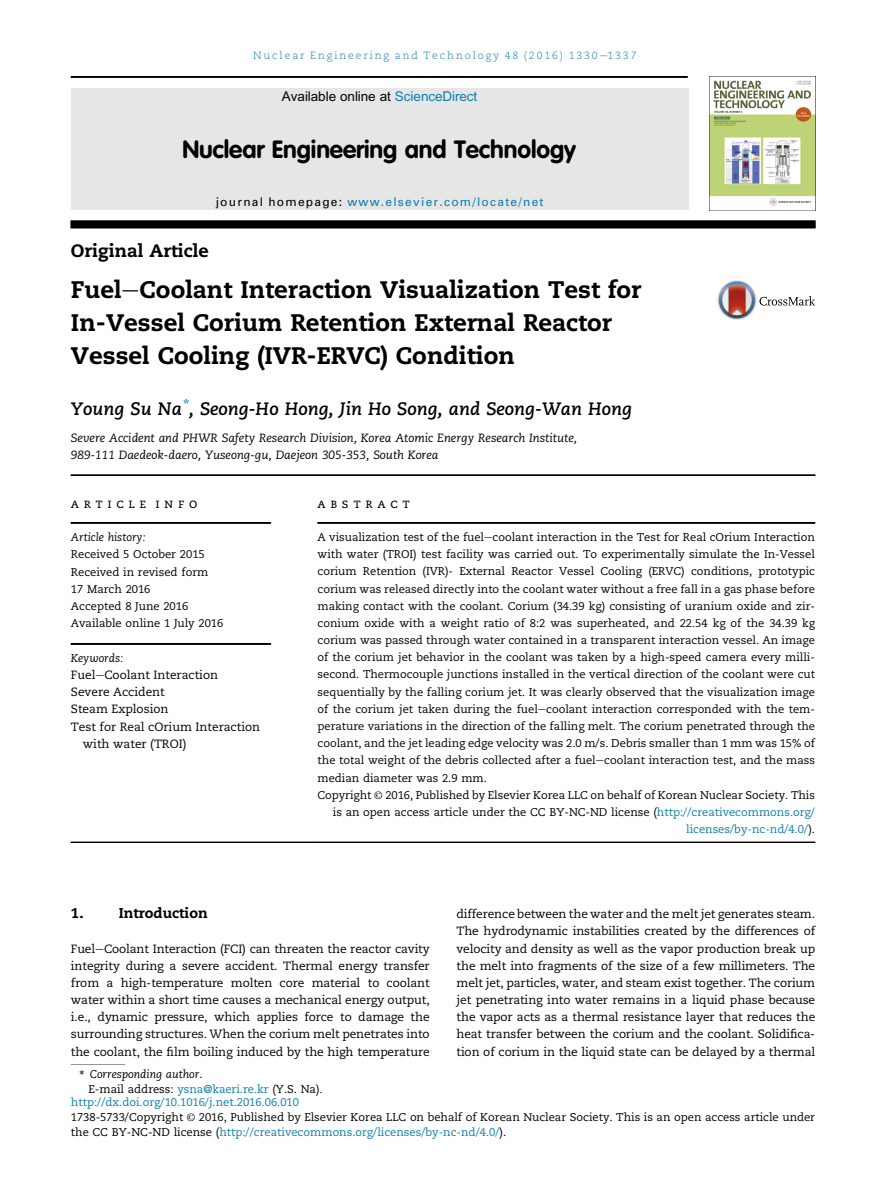
<style>
.page{position:relative;width:893px;height:1191px;background:#fff}
.page>*{position:absolute;margin:0;border:0;box-sizing:border-box;transform-origin:0 0}
.t1{font:24.6px "Adv O Tf 7 c 366 b 2.B";color:#000}
.t2{font:23.85px/32.8px "Adv Caceilia HVY";color:#000}
.t3{font:18px "Adv Caecilia Bd It";color:#000}
.t4{font:18px "Adv Caceilia HVY";color:#000}
.t5{font:14.25px "Adv Caceilia HVY";color:#000}
.t6{font:13.5px "Adv O Tb 214 af 43";color:#000}
.t7{font:13.5px "Adv Caecilia Rm Sc";letter-spacing:.34em;color:#000}
.t8{font:12px/17.2px "Adv Caecilia Rm";color:#000;text-align:justify}
.t9{font:12px/17.2px "Adv Caecilia It";color:#000}
.t10{font:12px "Adv P2 A83";letter-spacing:.11em;color:#0d7fac}
.t11{font:11.25px/17.2px "Adv Caecilia Rm";color:#000}
.t12{font:11.25px "Adv Caecilia It";color:#000}
.t13{font:11.25px "Adv Caecilia Rm";color:#0d7fac}
.t14{font:10.5px "Adv Caecilia Lt";letter-spacing:.19em;color:#0d7fac}
.s1{font-family:"Adv PS44 A44 B"}
.s2{color:#0d7fac}
.s3{color:#000}
.s4{font-family:"Adv O Tb 0 c 9 bf 5 d"}
.s5{font-family:"Adv TT5843 c 571"}
.s6{font-family:"Adv Caecilia Rm"}
</style>
<div class="page">
<hr style="left:71px;top:842px;width:247px;height:1px;background:#000">
<hr style="left:318px;top:842px;width:497px;height:1px;background:#000">
<hr style="left:71px;top:475px;width:744px;height:1px;background:#000">
<div style="left:71px;top:523px;width:200px;height:1px;background:#000;border:1px solid #000"></div>
<hr style="left:71px;top:643px;width:200px;height:1px;background:#000">
<div style="left:318px;top:523px;width:497px;height:1px;background:#000;border:1px solid #000"></div>
<svg style="left:71px;top:1064px;width:54px;height:1px"></svg>
<svg style="left:759px;top:296px;width:56px;height:9px"></svg>
<img style="left:717px;top:280px;width:40px;height:40px">
<div style="left:71px;top:221px;width:744px;height:7px;background:#000"></div>
<div style="left:71px;top:88px;width:617px;height:122px;background:#e6e6e6"></div>
<img style="left:709px;top:77px;width:107px;height:133px">
<div style="left:71px;top:77px;width:616px;height:1px;background:#000;border:1px solid #000"></div>
<p class="t14" style="left:253px;top:51px;width:385px">Nuclear Engineering and Technology 48 (2016) 1330<span class="s1">e</span>1337</p>
<p class="t6" style="left:282px;top:92px;width:197px">Available online at <span class="s2">ScienceDirect</span></p>
<h1 class="t1" style="left:182px;top:139px;width:395px">Nuclear Engineering and Technology</h1>
<p class="t10" style="left:216px;top:195px;width:329px"><span class="s3">journal homepage:</span> www.elsevier.com/locate/net</p>
<h3 class="t4" style="left:71px;top:243px;width:139px">Original Article</h3>
<h2 class="t2" style="left:71px;top:276px;width:572px">Fuel<span class="s1">e</span>Coolant Interaction Visualization Test for<br>In-Vessel Corium Retention External Reactor<br>Vessel Cooling (IVR-ERVC) Condition</h2>
<h3 class="t3" style="left:71px;top:401px;width:563px">Young Su Na<sup>*</sup>, Seong-Ho Hong, Jin Ho Song, and Seong-Wan Hong</h3>
<p class="t9" style="left:71px;top:430px;width:508px">Severe Accident and PHWR Safety Research Division, Korea Atomic Energy Research Institute,<br>989-111 Daedeok-daero, Yuseong-gu, Daejeon 305-353, South Korea</p>
<p class="t7" style="left:71px;top:497px;width:128px">article info</p>
<p class="t12" style="left:71px;top:532px;width:76px">Article history:</p>
<p class="t11" style="left:71px;top:547px;width:154px">Received 5 October 2015<br>Received in revised form<br>17 March 2016<br>Accepted 8 June 2016<br>Available online 1 July 2016</p>
<p class="t12" style="left:71px;top:653px;width:54px">Keywords:</p>
<p class="t8" style="left:71px;top:667px;width:149px">Fuel<span class="s1">e</span>Coolant Interaction</p>
<p class="t8" style="left:71px;top:684px;width:95px">Severe Accident</p>
<p class="t8" style="left:71px;top:702px;width:99px">Steam Explosion</p>
<p class="t8" style="left:71px;top:719px;width:191px">Test for Real cOrium Interaction</p>
<p class="t8" style="left:83px;top:736px;width:105px">with water (TROI)</p>
<p class="t7" style="left:318px;top:497px;width:94px">abstract</p>
<p class="t11" style="left:318px;top:529px;width:499px">A visualization test of the fuel<span class="s1">e</span>coolant interaction in the Test for Real cOrium Interaction</p>
<p class="t11" style="left:318px;top:546px;width:499px">with water (TROI) test facility was carried out. To experimentally simulate the In-Vessel</p>
<p class="t11" style="left:318px;top:564px;width:499px">corium Retention (IVR)- External Reactor Vessel Cooling (ERVC) conditions, prototypic</p>
<p class="t11" style="left:318px;top:581px;width:499px">corium was released directly into the coolant water without a free fall in a gas phase before</p>
<p class="t11" style="left:318px;top:598px;width:499px">making contact with the coolant. Corium (34.39 kg) consisting of uranium oxide and zir-</p>
<p class="t11" style="left:318px;top:615px;width:499px">conium oxide with a weight ratio of 8:2 was superheated, and 22.54 kg of the 34.39 kg</p>
<p class="t11" style="left:318px;top:632px;width:499px">corium was passed through water contained in a transparent interaction vessel. An image</p>
<p class="t11" style="left:318px;top:650px;width:499px">of the corium jet behavior in the coolant was taken by a high-speed camera every milli-</p>
<p class="t11" style="left:318px;top:667px;width:499px">second. Thermocouple junctions installed in the vertical direction of the coolant were cut</p>
<p class="t11" style="left:318px;top:684px;width:499px">sequentially by the falling corium jet. It was clearly observed that the visualization image</p>
<p class="t11" style="left:318px;top:701px;width:499px">of the corium jet taken during the fuel<span class="s1">e</span>coolant interaction corresponded with the tem-</p>
<p class="t11" style="left:318px;top:718px;width:499px">perature variations in the direction of the falling melt. The corium penetrated through the</p>
<p class="t11" style="left:318px;top:736px;width:499px">coolant, and the jet leading edge velocity was 2.0 m/s. Debris smaller than 1 mm was 15% of</p>
<p class="t11" style="left:318px;top:753px;width:499px">the total weight of the debris collected after a fuel<span class="s1">e</span>coolant interaction test, and the mass</p>
<p class="t11" style="left:318px;top:770px;width:171px">median diameter was 2.9 mm.</p>
<p class="t11" style="left:318px;top:787px;width:499px">Copyright <span class="s4">©</span> 2016, Published by Elsevier Korea LLC on behalf of Korean Nuclear Society. This</p>
<p class="t11" style="left:333px;top:804px;width:484px">is an open access article under the CC BY-NC-ND license (<span class="s2">http://creativecommons.org/</span></p>
<p class="t13" style="left:686px;top:824px;width:130px">licenses/by-nc-nd/4.0/<span class="s3">).</span></p>
<p class="t5" style="left:71px;top:907px;width:14px">1.</p>
<p class="t5" style="left:119px;top:907px;width:91px">Introduction</p>
<p class="t8" style="left:71px;top:941px;width:360px">Fuel<span class="s1">e</span>Coolant Interaction (FCI) can threaten the reactor cavity integrity during a severe accident. Thermal energy transfer from a high-temperature molten core material to coolant water within a short time causes a mechanical energy output, i.e., dynamic pressure, which applies force to damage the surrounding structures. When the corium melt penetrates into the coolant, the film boiling induced by the high temperature</p>
<p class="t8" style="left:456px;top:906px;width:360px">difference between the water and the melt jet generates steam.<br>The hydrodynamic instabilities created by the differences of velocity and density as well as the vapor production break up the melt into fragments of the size of a few millimeters. The melt jet, particles, water, and steam exist together. The corium jet penetrating into water remains in a liquid phase because the vapor acts as a thermal resistance layer that reduces the heat transfer between the corium and the coolant. Solidifica&shy;tion of corium in the liquid state can be delayed by a thermal</p>
<p class="t12" style="left:79px;top:1069px;width:125px"><span class="s5">*</span> Corresponding author<span class="s6">.</span></p>
<p class="t11" style="left:89px;top:1081px;width:236px">E-mail address: <span class="s2">ysna@kaeri.re.kr</span> (Y.S. Na).</p>
<p class="t11" style="left:71px;top:1095px;width:746px;line-height:14.9px"><span class="s2">http://dx.doi.org/10.1016/j.net.2016.06.010<br></span>1738-5733/Copyright <span class="s4">©</span> 2016, Published by Elsevier Korea LLC on behalf of Korean Nuclear Society. This is an open access article under the CC BY-NC-ND license (<span class="s2">http://creativecommons.org/licenses/by-nc-nd/4.0/</span>).</p>
</div>
